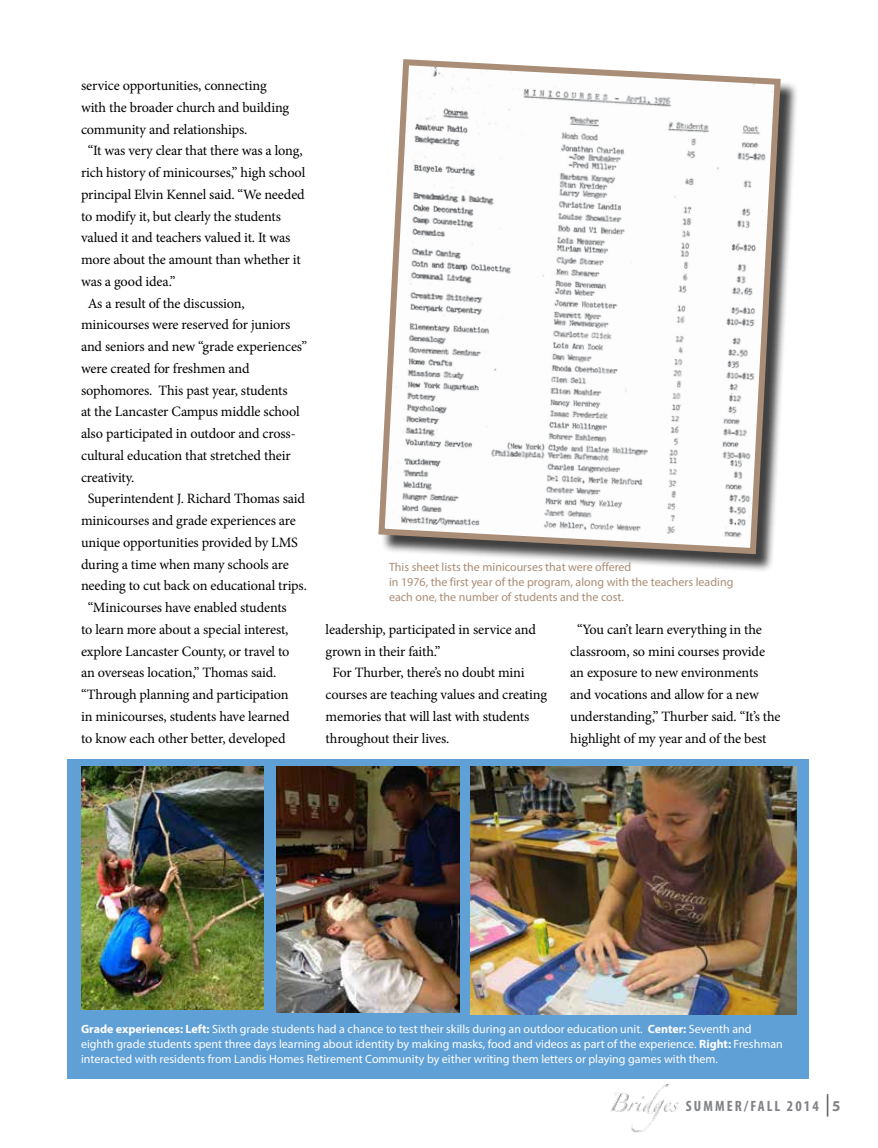
<style>
.page{position:relative;width:878px;height:1148px;background:#fff}
.page>*{position:absolute;margin:0;border:0;box-sizing:border-box;transform-origin:0 0}
.t1{font:700 condensed 15px "Myriad Pro";letter-spacing:.14em;color:#808285}
.t2{font:14.25px/21.8px "Minion Pro";letter-spacing:-.01em;color:#000}
.t3{font:12px/15px "Myriad Pro";color:#fff}
.t4{font:12px/15px "Myriad Pro";color:#a98d76}
.s1{font-weight:700}
.s2{font-weight:400;font-size:22.5px;color:#58595b}
.s3{font-stretch:normal}
</style>
<div class="page">
<div style="left:67px;top:758px;width:741px;height:320px;background:#5fa0d6"></div>
<div style="left:381px;top:62px;width:417px;height:510px;background:#000;opacity:.75"></div>
<svg style="left:378px;top:59px;width:405px;height:498px"></svg>
<img style="left:81px;top:766px;width:182px;height:243px">
<img style="left:276px;top:766px;width:183px;height:246px">
<img style="left:470px;top:766px;width:326px;height:248px">
<img style="left:611px;top:1084px;width:68px;height:49px">
<p class="t2" style="left:81px;top:75px;width:187px">service opportunities, connecting</p>
<p class="t2" style="left:81px;top:96px;width:210px">with the broader church and building</p>
<p class="t2" style="left:81px;top:118px;width:168px">community and relationships.</p>
<p class="t2" style="left:88px;top:140px;width:216px">“It was very clear that there was a long,</p>
<p class="t2" style="left:81px;top:162px;width:226px">rich history of minicourses,” high school</p>
<p class="t2" style="left:81px;top:183px;width:225px">principal Elvin Kennel said. “We needed</p>
<p class="t2" style="left:81px;top:205px;width:201px">to modify it, but clearly the students</p>
<p class="t2" style="left:81px;top:227px;width:211px">valued it and teachers valued it. It was</p>
<p class="t2" style="left:81px;top:249px;width:221px">more about the amount than whether it</p>
<p class="t2" style="left:81px;top:270px;width:96px">was a good idea.”</p>
<p class="t2" style="left:88px;top:292px;width:158px">As a result of the discussion,</p>
<p class="t2" style="left:81px;top:314px;width:211px">minicourses were reserved for juniors</p>
<p class="t2" style="left:81px;top:336px;width:228px">and seniors and new “grade experiences”</p>
<p class="t2" style="left:81px;top:357px;width:170px">were created for freshmen and</p>
<p class="t2" style="left:81px;top:379px;width:208px">sophomores. This past year, students</p>
<p class="t2" style="left:81px;top:401px;width:220px">at the Lancaster Campus middle school</p>
<p class="t2" style="left:81px;top:423px;width:216px">also participated in outdoor and cross-</p>
<p class="t2" style="left:81px;top:444px;width:211px">cultural education that stretched their</p>
<p class="t2" style="left:81px;top:466px;width:55px">creativity.</p>
<p class="t2" style="left:88px;top:488px;width:219px">Superintendent J. Richard Thomas said</p>
<p class="t2" style="left:81px;top:510px;width:216px">minicourses and grade experiences are</p>
<p class="t2" style="left:81px;top:531px;width:218px">unique opportunities provided by LMS</p>
<p class="t2" style="left:81px;top:553px;width:209px">during a time when many schools are</p>
<p class="t2" style="left:81px;top:575px;width:227px">needing to cut back on educational trips.</p>
<p class="t2" style="left:88px;top:597px;width:200px">“Minicourses have enabled students</p>
<p class="t2" style="left:81px;top:618px;width:209px">to learn more about a special interest,</p>
<p class="t2" style="left:81px;top:640px;width:210px">explore Lancaster County, or travel to</p>
<p class="t2" style="left:81px;top:662px;width:197px">an overseas location,” Thomas said.</p>
<p class="t2" style="left:81px;top:684px;width:209px">“Through planning and participation</p>
<p class="t2" style="left:81px;top:705px;width:210px">in minicourses, students have learned</p>
<p class="t2" style="left:81px;top:727px;width:206px">to know each other better, developed</p>
<p class="t4" style="left:389px;top:559px;width:346px">This sheet lists the minicourses that were offered<br>in 1976, the first year of the program, along with the teachers leading each one, the number of students and the cost.</p>
<p class="t2" style="left:325px;top:618px;width:212px">leadership, participated in service and</p>
<p class="t2" style="left:325px;top:640px;width:116px">grown in their faith.”</p>
<p class="t2" style="left:332px;top:662px;width:194px">For Thurber, there’s no doubt mini</p>
<p class="t2" style="left:325px;top:684px;width:223px">courses are teaching values and creating</p>
<p class="t2" style="left:325px;top:705px;width:205px">memories that will last with students</p>
<p class="t2" style="left:325px;top:727px;width:125px">throughout their lives.</p>
<p class="t2" style="left:570px;top:618px;width:212px;text-indent:7px">“You can’t learn everything in the classroom, so mini courses provide an exposure to new environments and vocations and allow for a new understanding,” Thurber said. “It’s the highlight of my year and of the best</p>
<p class="t3" style="left:81px;top:1021px;width:703px"><span class="s1">Grade experiences: Left:</span> Sixth grade students had a chance to test their skills during an outdoor education unit. <span class="s1">Center:</span> Seventh and eighth grade students spent three days learning about identity by making masks, food and videos as part of the experience. <span class="s1">Right:</span> Freshman interacted with residents from Landis Homes Retirement Community by either writing them letters or playing games with them.</p>
<p class="t1" style="left:686px;top:1096px;width:156px">SUMMER/FALL 2014 <span class="s2">|</span><span class="s3">5</span></p>
</div>
